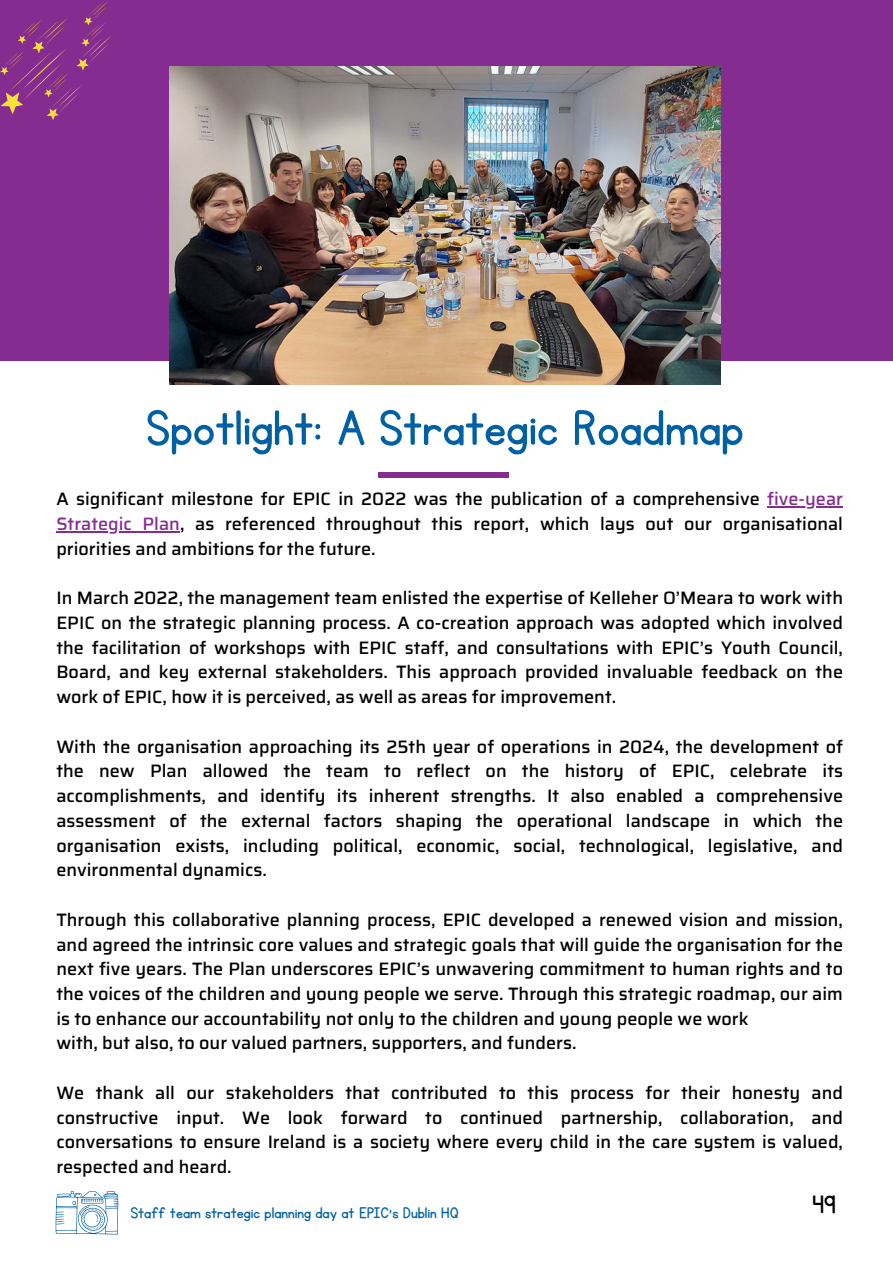
<style>
.page{position:relative;width:893px;height:1264px;background:#fff}
.page>*{position:absolute;margin:0;border:0;box-sizing:border-box;transform-origin:0 0}
.t1{font:57px "KG Primary Penmanship";color:#0060a4}
.t2{font:29.7px "KG Primary Penmanship";color:#000}
.t3{font:500 18px/24.8px "Saira";color:#000;text-align:justify}
.t4{font:18px "KG Primary Penmanship";color:#0060a4}
.s1{color:#852c91}
</style>
<div class="page">
<div style="left:0;top:0;width:892px;height:360px;background:#852c91"></div>
<img style="left:170px;top:66px;width:550px;height:318px">
<div style="left:379px;top:472px;width:129px;height:5px;background:#852c91"></div>
<svg style="left:0;top:1px;width:112px;height:119px"></svg>
<hr style="left:767px;top:506px;width:76px;height:1px;background:#852c91">
<hr style="left:56px;top:531px;width:124px;height:1px;background:#852c91">
<svg style="left:55px;top:1191px;width:63px;height:43px"></svg>
<p class="t1" style="left:146px;top:400px;width:599px">Spotlight: A Strategic Roadmap</p>
<p class="t3" style="left:56px;top:486px;width:788px">A significant milestone for EPIC in 2022 was the publication of a comprehensive <span class="s1">five-year Strategic Plan</span>, as referenced throughout this report, which lays out our organisational priorities and ambitions for the future.</p>
<p class="t3" style="left:56px;top:585px;width:788px">In March 2022, the management team enlisted the expertise of Kelleher O’Meara to work with EPIC on the strategic planning process. A co-creation approach was adopted which involved the facilitation of workshops with EPIC staff, and consultations with EPIC’s Youth Council, Board, and key external stakeholders. This approach provided invaluable feedback on the work of EPIC, how it is perceived, as well as areas for improvement.</p>
<p class="t3" style="left:56px;top:734px;width:788px">With the organisation approaching its 25th year of operations in 2024, the development of the new Plan allowed the team to reflect on the history of EPIC, celebrate its accomplishments, and identify its inherent strengths. It also enabled a comprehensive assessment of the external factors shaping the operational landscape in which the organisation exists, including political, economic, social, technological, legislative, and environmental dynamics.</p>
<p class="t3" style="left:56px;top:907px;width:788px">Through this collaborative planning process, EPIC developed a renewed vision and mission, and agreed the intrinsic core values and strategic goals that will guide the organisation for the next five years. The Plan underscores EPIC’s unwavering commitment to human rights and to the voices of the children and young people we serve. Through this strategic roadmap, our aim is to enhance our accountability not only to the children and young people we work</p>
<p class="t3" style="left:56px;top:1030px;width:521px">with, but also, to our valued partners, supporters, and funders.</p>
<p class="t3" style="left:56px;top:1080px;width:788px">We thank all our stakeholders that contributed to this process for their honesty and constructive input. We look forward to continued partnership, collaboration, and conversations to ensure Ireland is a society where every child in the care system is valued, respected and heard.</p>
<p class="t4" style="left:131px;top:1204px;width:329px">Staff team strategic planning day at EPIC’s Dublin HQ</p>
<p class="t2" style="left:812px;top:1190px;width:25px">49</p>
</div>
